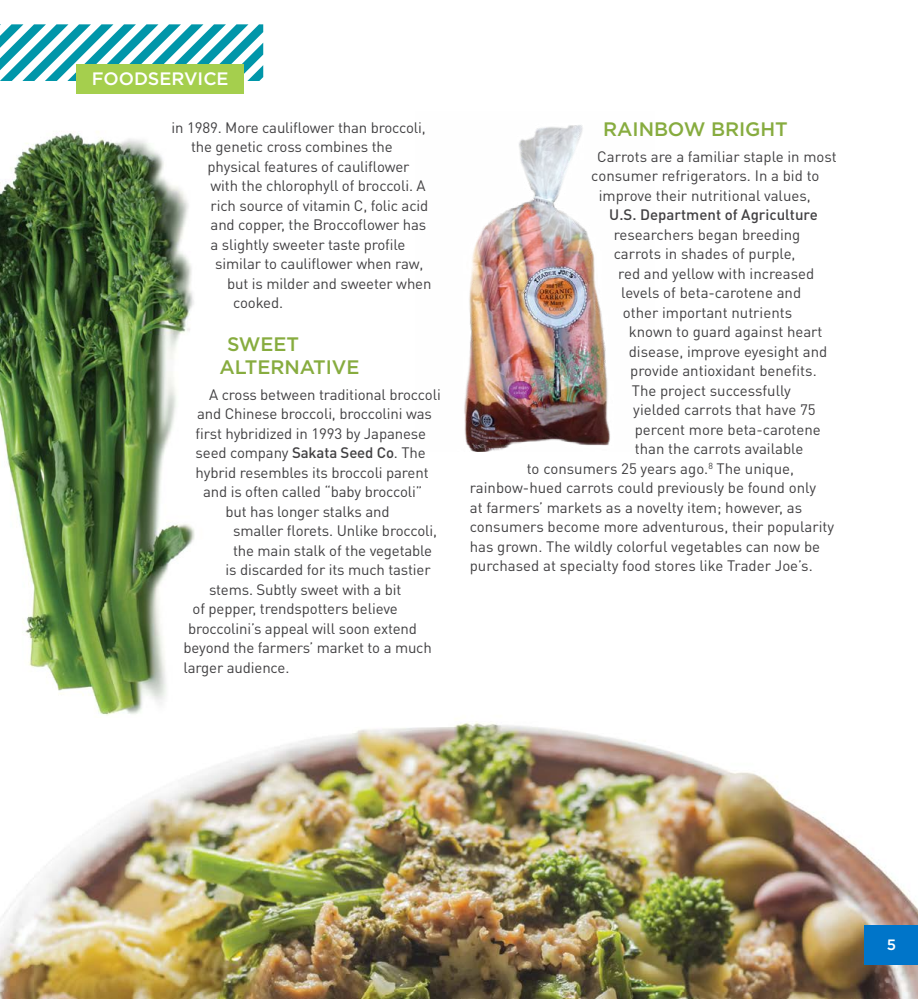
<style>
.page{position:relative;width:918px;height:999px;background:#fff}
.page>*{position:absolute;margin:0;border:0;box-sizing:border-box;transform-origin:0 0}
.t1{font:500 19.5px/22.5px "Gotham";letter-spacing:-.005em;color:#87ac3f}
.t2{font:500 18px "Gotham";color:#fff}
.t3{font:15px/19.5px "DINOT";letter-spacing:-.01em;color:#414042}
.t4{font:500 15px "DINOT";color:#414042}
.t5{font:500 15px "Gotham";color:#fff}
.s1{font-weight:500}
</style>
<div class="page">
<svg style="left:0;top:24px;width:263px;height:57px"></svg>
<img style="left:0;top:721px;width:918px;height:278px">
<img style="left:0;top:133px;width:195px;height:583px">
<img style="left:464px;top:125px;width:146px;height:327px">
<div style="left:76px;top:64px;width:168px;height:29px;background:#a5cf4d"></div>
<div style="left:865px;top:926px;width:53px;height:39px;background:#0075c9"></div>
<p class="t2" style="left:92px;top:68px;width:138px">FOODSERVICE</p>
<p class="t3" style="left:191px;top:117px;width:236px;text-indent:-20px">in 1989. More cauliflower than broccoli, the genetic cross combines the</p>
<p class="t3" style="left:208px;top:156px;width:203px">physical features of cauliflower</p>
<p class="t3" style="left:211px;top:176px;width:217px">with the chlorophyll of broccoli. A</p>
<p class="t3" style="left:211px;top:195px;width:219px">rich source of vitamin C, folic acid</p>
<p class="t3" style="left:211px;top:215px;width:217px">and copper, the Broccoflower has</p>
<p class="t3" style="left:211px;top:234px;width:196px">a slightly sweeter taste profile</p>
<p class="t3" style="left:215px;top:254px;width:210px">similar to cauliflower when raw,</p>
<p class="t3" style="left:227px;top:273px;width:206px">but is milder and sweeter when</p>
<p class="t3" style="left:233px;top:293px;width:52px">cooked.</p>
<h1 class="t1" style="left:220px;top:333px;width:141px;text-indent:8px">SWEET<br>ALTERNATIVE</h1>
<p class="t3" style="left:209px;top:384px;width:233px">A cross between traditional broccoli</p>
<p class="t3" style="left:197px;top:404px;width:236px">and Chinese broccoli, broccolini was</p>
<p class="t3" style="left:196px;top:423px;width:232px">first hybridized in 1993 by Japanese</p>
<p class="t3" style="left:196px;top:443px;width:232px">seed company <span class="s1">Sakata Seed Co</span>. The</p>
<p class="t3" style="left:196px;top:462px;width:235px">hybrid resembles its broccoli parent</p>
<p class="t3" style="left:203px;top:482px;width:221px">and is often called “baby broccoli”</p>
<p class="t3" style="left:226px;top:501px;width:166px">but has longer stalks and</p>
<p class="t3" style="left:233px;top:521px;width:206px">smaller florets. Unlike broccoli,</p>
<p class="t3" style="left:233px;top:540px;width:200px">the main stalk of the vegetable</p>
<p class="t3" style="left:226px;top:560px;width:207px">is discarded for its much tastier</p>
<p class="t3" style="left:209px;top:579px;width:194px">stems. Subtly sweet with a bit</p>
<p class="t3" style="left:193px;top:599px;width:207px">of pepper, trendspotters believe</p>
<p class="t3" style="left:188px;top:618px;width:230px">broccolini’s appeal will soon extend</p>
<p class="t3" style="left:184px;top:638px;width:250px">beyond the farmers’ market to a much</p>
<p class="t3" style="left:184px;top:657px;width:107px">larger audience.</p>
<h1 class="t1" style="left:603px;top:117px;width:186px">RAINBOW BRIGHT</h1>
<p class="t3" style="left:597px;top:146px;width:241px">Carrots are a familiar staple in most</p>
<p class="t3" style="left:591px;top:166px;width:230px">consumer refrigerators. In a bid to</p>
<p class="t3" style="left:599px;top:185px;width:214px">improve their nutritional values,</p>
<p class="t4" style="left:609px;top:205px;width:210px">U.S. Department of Agriculture</p>
<p class="t3" style="left:614px;top:224px;width:188px">researchers began breeding</p>
<p class="t3" style="left:614px;top:244px;width:183px">carrots in shades of purple,</p>
<p class="t3" style="left:618px;top:263px;width:198px">red and yellow with increased</p>
<p class="t3" style="left:621px;top:283px;width:181px">levels of beta-carotene and</p>
<p class="t3" style="left:623px;top:302px;width:171px">other important nutrients</p>
<p class="t3" style="left:629px;top:322px;width:195px">known to guard against heart</p>
<p class="t3" style="left:629px;top:341px;width:200px">disease, improve eyesight and</p>
<p class="t3" style="left:630px;top:361px;width:188px">provide antioxidant benefits.</p>
<p class="t3" style="left:632px;top:380px;width:161px">The project successfully</p>
<p class="t3" style="left:633px;top:400px;width:184px">yielded carrots that have 75</p>
<p class="t3" style="left:635px;top:419px;width:188px">percent more beta-carotene</p>
<p class="t3" style="left:635px;top:439px;width:170px">than the carrots available</p>
<p class="t3" style="left:527px;top:458px;width:269px">to consumers 25 years ago.<sup>8</sup> The unique,</p>
<p class="t3" style="left:470px;top:478px;width:348px">rainbow-hued carrots could previously be found only</p>
<p class="t3" style="left:470px;top:497px;width:334px">at farmers’ markets as a novelty item; however, as</p>
<p class="t3" style="left:470px;top:517px;width:366px">consumers become more adventurous, their popularity</p>
<p class="t3" style="left:470px;top:536px;width:352px">has grown. The wildly colorful vegetables can now be</p>
<p class="t3" style="left:470px;top:556px;width:344px">purchased at specialty food stores like Trader Joe’s.</p>
<p class="t5" style="left:887px;top:936px;width:11px">5</p>
</div>
